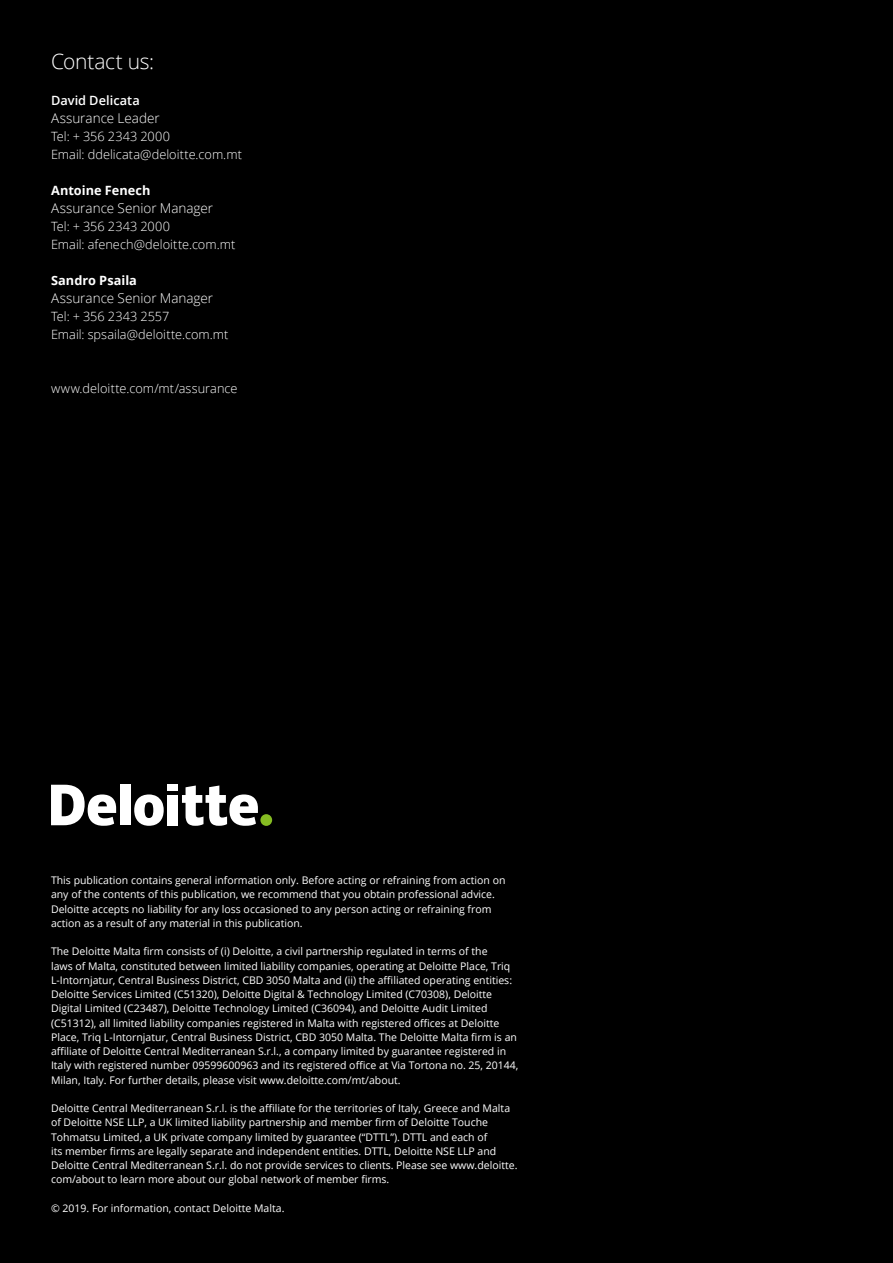
<style>
.page{position:relative;width:893px;height:1263px;background:#000}
.page>*{position:absolute;margin:0;border:0;box-sizing:border-box;transform-origin:0 0}
.t1{font:300 21px "Open Sans";letter-spacing:-.015em;color:#fff}
.t2{font:300 13.5px "Open Sans";color:#fff}
.t3{font:300 12.75px/18px "Open Sans";color:#fff}
.t4{font:700 12.75px "Open Sans";color:#fff}
.t5{font:600 12.75px "Open Sans";letter-spacing:.005em;color:#fff}
.t6{font:10.5px/14.2px "Open Sans";color:#fff}
</style>
<div class="page">
<div style="left:260px;top:814px;width:12px;height:12px;background:#85bc22;border-radius:50%"></div>
<div style="left:120px;top:784px;width:10px;height:41px;background:#fff"></div>
<svg style="left:134px;top:794px;width:30px;height:32px"></svg>
<div style="left:168px;top:795px;width:10px;height:30px;background:#fff"></div>
<div style="left:168px;top:784px;width:10px;height:7px;background:#fff"></div>
<svg style="left:182px;top:785px;width:76px;height:41px"></svg>
<svg style="left:51px;top:785px;width:65px;height:41px"></svg>
<h1 class="t1" style="left:51px;top:47px;width:105px">Contact us:</h1>
<p class="t5" style="left:51px;top:92px;width:90px">David Delicata</p>
<p class="t2" style="left:51px;top:109px;width:110px">Assurance Leader</p>
<p class="t3" style="left:51px;top:127px;width:192px">Tel: + 356 2343 2000<br>Email: ddelicata@deloitte.com.mt</p>
<p class="t4" style="left:51px;top:181px;width:101px">Antoine Fenech</p>
<p class="t2" style="left:51px;top:199px;width:164px">Assurance Senior Manager</p>
<p class="t3" style="left:51px;top:217px;width:186px">Tel: + 356 2343 2000<br>Email: afenech@deloitte.com.mt</p>
<p class="t4" style="left:51px;top:271px;width:87px">Sandro Psaila</p>
<p class="t2" style="left:51px;top:289px;width:164px">Assurance Senior Manager</p>
<p class="t3" style="left:51px;top:307px;width:179px">Tel: + 356 2343 2557<br>Email: spsaila@deloitte.com.mt</p>
<p class="t3" style="left:51px;top:379px;width:188px">www.deloitte.com/mt/assurance</p>
<p class="t6" style="left:51px;top:873px;width:456px">This publication contains general information only. Before acting or refraining from action on any of the contents of this publication, we recommend that you obtain professional advice.<br>Deloitte accepts no liability for any loss occasioned to any person acting or refraining from action as a result of any material in this publication.</p>
<p class="t6" style="left:51px;top:944px;width:469px">The Deloitte Malta firm consists of (i) Deloitte, a civil partnership regulated in terms of the<br>laws of Malta, constituted between limited liability companies, operating at Deloitte Place, Triq L-Intornjatur, Central Business District, CBD 3050 Malta and (ii) the affiliated operating entities:<br>Deloitte Services Limited (C51320), Deloitte Digital &amp; Technology Limited (C70308), Deloitte Digital Limited (C23487), Deloitte Technology Limited (C36094), and Deloitte Audit Limited (C51312), all limited liability companies registered in Malta with registered offices at Deloitte Place, Triq L-Intornjatur, Central Business District, CBD 3050 Malta. The Deloitte Malta firm is an affiliate of Deloitte Central Mediterranean S.r.l., a company limited by guarantee registered in Italy with registered number 09599600963 and its registered office at Via Tortona no. 25, 20144, Milan, Italy. For further details, please visit www.deloitte.com/mt/about.</p>
<p class="t6" style="left:51px;top:1101px;width:468px">Deloitte Central Mediterranean S.r.l. is the affiliate for the territories of Italy, Greece and Malta of Deloitte NSE LLP, a UK limited liability partnership and member firm of Deloitte Touche Tohmatsu Limited, a UK private company limited by guarantee (“DTTL”). DTTL and each of<br>its member firms are legally separate and independent entities. DTTL, Deloitte NSE LLP and Deloitte Central Mediterranean S.r.l. do not provide services to clients. Please see www.deloitte. com/about to learn more about our global network of member firms.</p>
<p class="t6" style="left:51px;top:1201px;width:235px">© 2019. For information, contact Deloitte Malta.</p>
</div>
